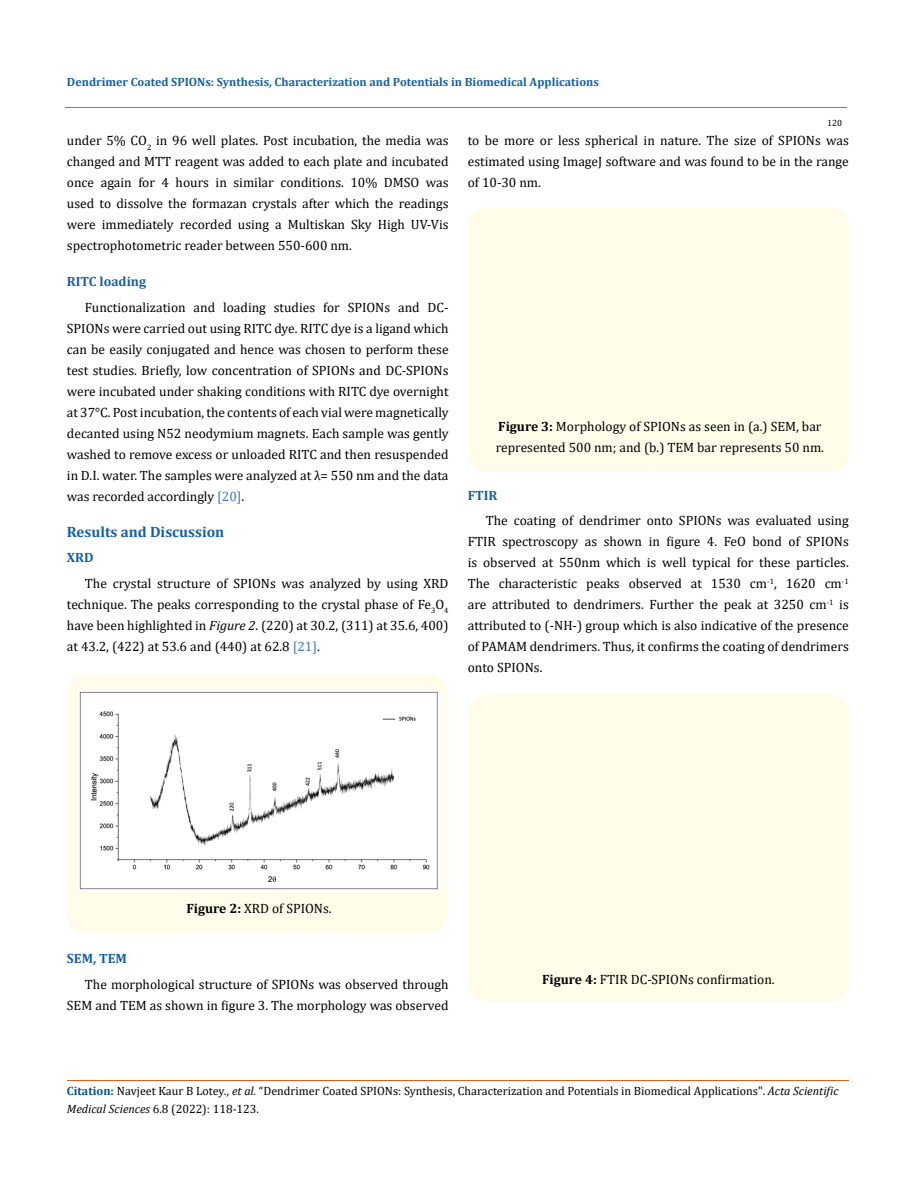
<style>
.page{position:relative;width:917px;height:1188px;background:#fff}
.page>*{position:absolute;margin:0;border:0;box-sizing:border-box;transform-origin:0 0}
.t1{font:700 15px "Cambria";color:#1560a6}
.t2{font:13.5px/21px "Cambria";color:#000;text-align:justify}
.t3{font:700 13.5px "Cambria";color:#1560a6}
.t4{font:12px/18px "Cambria";color:#000}
.t5{font:700 12px "Cambria";color:#1560a6}
.t6{font:9px "Cambria";color:#000}
.s1{color:#4472c4}
.s2{font-style:italic}
.s3{font-weight:700}
.s4{font-weight:700;color:#035089}
</style>
<div class="page">
<div style="left:67px;top:674px;width:381px;height:259px;background:#fffde9;border-radius:18px"></div>
<img style="left:78px;top:690px;width:362px;height:202px">
<div style="left:468px;top:207px;width:380px;height:265px;background:#fffde9;border-radius:18px"></div>
<div style="left:468px;top:694px;width:380px;height:307px;background:#fffde9;border-radius:18px"></div>
<hr style="left:65px;top:108px;width:782px;height:1px;background:#e05d1a">
<hr style="left:67px;top:1080px;width:781px;height:1px;background:#e05d1a">
<p class="t5" style="left:67px;top:73px;width:533px">Dendrimer Coated SPIONs: Synthesis, Characterization and Potentials in Biomedical Applications</p>
<p class="t6" style="left:827px;top:118px;width:16px">120</p>
<p class="t2" style="left:67px;top:130px;width:383px">under 5% CO<sub>2</sub> in 96 well plates. Post incubation, the media was changed and MTT reagent was added to each plate and incubated once again for 4 hours in similar conditions. 10% DMSO was used to dissolve the formazan crystals after which the readings were immediately recorded using a Multiskan Sky High UV-Vis spectrophotometric reader between 550-600 nm.</p>
<p class="t3" style="left:67px;top:272px;width:81px">RITC loading</p>
<p class="t2" style="left:67px;top:297px;width:383px;text-indent:18px">Functionalization and loading studies for SPIONs and DC-SPIONs were carried out using RITC dye. RITC dye is a ligand which can be easily conjugated and hence was chosen to perform these test studies. Briefly, low concentration of SPIONs and DC-SPIONs were incubated under shaking conditions with RITC dye overnight at 37°C. Post incubation, the contents of each vial were magnetically decanted using N52 neodymium magnets. Each sample was gently washed to remove excess or unloaded RITC and then resuspended in D.I. water. The samples were analyzed at λ= 550 nm and the data was recorded accordingly <span class="s1">[20]</span>.</p>
<p class="t1" style="left:67px;top:521px;width:159px">Results and Discussion</p>
<p class="t3" style="left:67px;top:548px;width:28px">XRD</p>
<p class="t2" style="left:67px;top:573px;width:383px;text-indent:18px">The crystal structure of SPIONs was analyzed by using XRD technique. The peaks corresponding to the crystal phase of Fe<sub>3</sub>O<sub>4 </sub>have been highlighted in <span class="s2">Figure 2</span>. (220) at 30.2, (311) at 35.6, 400) at 43.2, (422) at 53.6 and (440) at 62.8 <span class="s1">[21]</span>.</p>
<p class="t2" style="left:468px;top:130px;width:382px">to be more or less spherical in nature. The size of SPIONs was estimated using ImageJ software and was found to be in the range of 10-30 nm.</p>
<p class="t2" style="left:496px;top:415px;width:330px"><span class="s3">Figure 3:</span> Morphology of SPIONs as seen in (a.) SEM, bar represented 500 nm; and (b.) TEM bar represents 50 nm.</p>
<p class="t3" style="left:468px;top:485px;width:31px">FTIR</p>
<p class="t2" style="left:468px;top:510px;width:382px;text-indent:18px">The coating of dendrimer onto SPIONs was evaluated using FTIR spectroscopy as shown in figure 4. FeO bond of SPIONs is observed at 550nm which is well typical for these particles.<br>The characteristic peaks observed at 1530 cm<sup>-1</sup>, 1620 cm<sup>-1 </sup>are attributed to dendrimers. Further the peak at 3250 cm<sup>-1</sup> is attributed to (-NH-) group which is also indicative of the presence of PAMAM dendrimers. Thus, it confirms the coating of dendrimers onto SPIONs.</p>
<p class="t2" style="left:186px;top:897px;width:147px"><span class="s3">Figure 2:</span> XRD of SPIONs.</p>
<p class="t3" style="left:67px;top:949px;width:62px">SEM, TEM</p>
<p class="t2" style="left:67px;top:973px;width:383px;text-align:right">The morphological structure of SPIONs was observed through<br>SEM and TEM as shown in figure 3. The morphology was observed</p>
<p class="t2" style="left:542px;top:969px;width:234px"><span class="s3">Figure 4:</span> FTIR DC-SPIONs confirmation.</p>
<p class="t4" style="left:67px;top:1082px;width:773px"><span class="s4">Citation:</span> Navjeet Kaur B Lotey<span class="s2">., et al.</span> “Dendrimer Coated SPIONs: Synthesis, Characterization and Potentials in Biomedical Applications". <span class="s2">Acta Scientific<br>Medical Sciences</span> 6.8 (2022): 118-123.</p>
</div>
